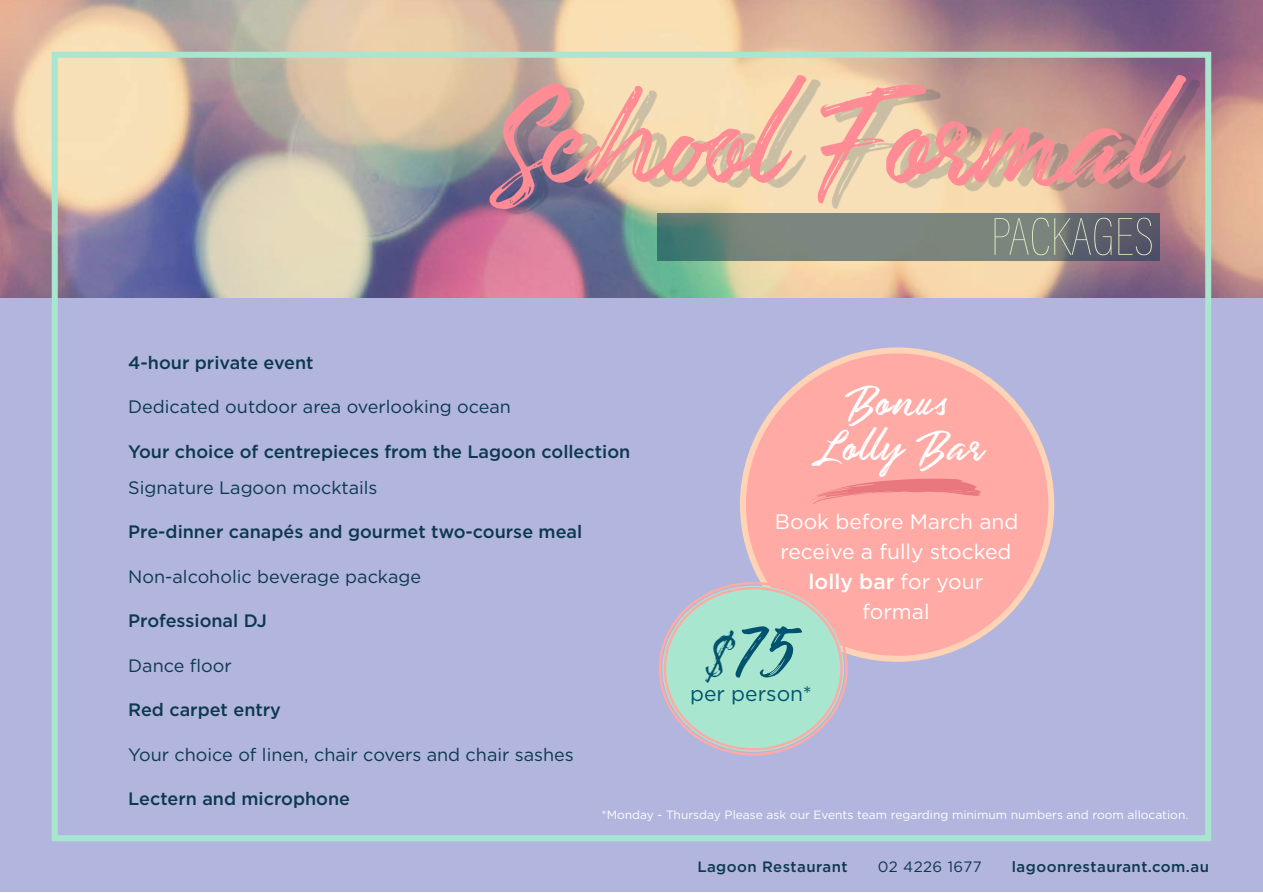
<style>
.page{position:relative;width:1263px;height:893px;background:#fff}
.page>*{position:absolute;margin:0;border:0;box-sizing:border-box;transform-origin:0 0}
.t1{font:108px "Underland";color:#ff8b94}
.t2{font:63px "Underland";color:#00526e}
.t3{font:100 54px "Acumin Pro Cond";letter-spacing:-.005em;color:#dcedc1}
.t4{font:33px/45px "Underland";letter-spacing:.05em;color:#fff;text-align:center}
.t5{font:21px/30px "Gotham";color:#fff;text-align:center}
.t6{font:21px "Gotham";color:#00526e}
.t7{font:500 18px "Gotham";color:#0d3850}
.t8{font:18px "Gotham";color:#0d3850}
.t9{font:500 15px "Gotham";letter-spacing:.03em;color:#0d3850}
.t10{font:15px "Gotham";letter-spacing:.03em;color:#0d3850}
.t11{font:12px "Gotham";color:#fff}
.s1{font-weight:500}
.s2{font-size:45px}
</style>
<div class="page">
<img style="left:0;top:0;width:1262px;height:299px">
<div style="left:0;top:299px;width:1262px;height:593px;background:#b2b5de"></div>
<div style="left:52px;top:52px;width:1159px;height:789px;border:6px solid #a8e6cf"></div>
<svg style="left:737px;top:347px;width:318px;height:315px"></svg>
<svg style="left:809px;top:479px;width:172px;height:25px;background:#f59695"></svg>
<div style="left:662px;top:586px;width:182px;height:166px;background:#a8e6cf;border-radius:50%"></div>
<svg style="left:657px;top:215px;width:502px;height:45px;background:#6d7b77"></svg>
<div style="left:503px;top:80px;width:697px;height:135px;background:#0d3850;opacity:.2"></div>
<h1 class="t1" style="left:489px;top:82px;width:672px">School Formal</h1>
<h3 class="t3" style="left:991px;top:204px;width:164px">PACKAGES</h3>
<p class="t7" style="left:128px;top:350px;width:187px">4-hour private event</p>
<p class="t8" style="left:128px;top:395px;width:384px">Dedicated outdoor area overlooking ocean</p>
<p class="t7" style="left:128px;top:439px;width:504px">Your choice of centrepieces from the Lagoon collection</p>
<p class="t8" style="left:128px;top:476px;width:251px">Signature Lagoon mocktails</p>
<p class="t7" style="left:128px;top:520px;width:455px">Pre-dinner canapés and gourmet two-course meal</p>
<p class="t8" style="left:128px;top:565px;width:294px">Non-alcoholic beverage package</p>
<p class="t7" style="left:128px;top:609px;width:140px">Professional DJ</p>
<p class="t8" style="left:128px;top:654px;width:105px">Dance floor</p>
<p class="t7" style="left:128px;top:698px;width:154px">Red carpet entry</p>
<p class="t8" style="left:128px;top:743px;width:447px">Your choice of linen, chair covers and chair sashes</p>
<p class="t7" style="left:128px;top:787px;width:223px">Lectern and microphone</p>
<h3 class="t4" style="left:812px;top:381px;width:171px">Bonus<br>Lolly Bar</h3>
<p class="t5" style="left:775px;top:506px;width:245px">Book before March and receive a fully stocked <span class="s1">lolly bar</span> for your formal</p>
<h2 class="t2" style="left:706px;top:618px;width:90px"><span class="s2">$</span>75</h2>
<p class="t6" style="left:690px;top:680px;width:123px">per person*</p>
<p class="t11" style="left:601px;top:807px;width:588px">*Monday - Thursday Please ask our Events team regarding minimum numbers and room allocation.</p>
<p class="t9" style="left:697px;top:857px;width:152px">Lagoon Restaurant</p>
<p class="t10" style="left:878px;top:857px;width:105px">02 4226 1677</p>
<p class="t9" style="left:1012px;top:857px;width:199px">lagoonrestaurant.com.au</p>
</div>
